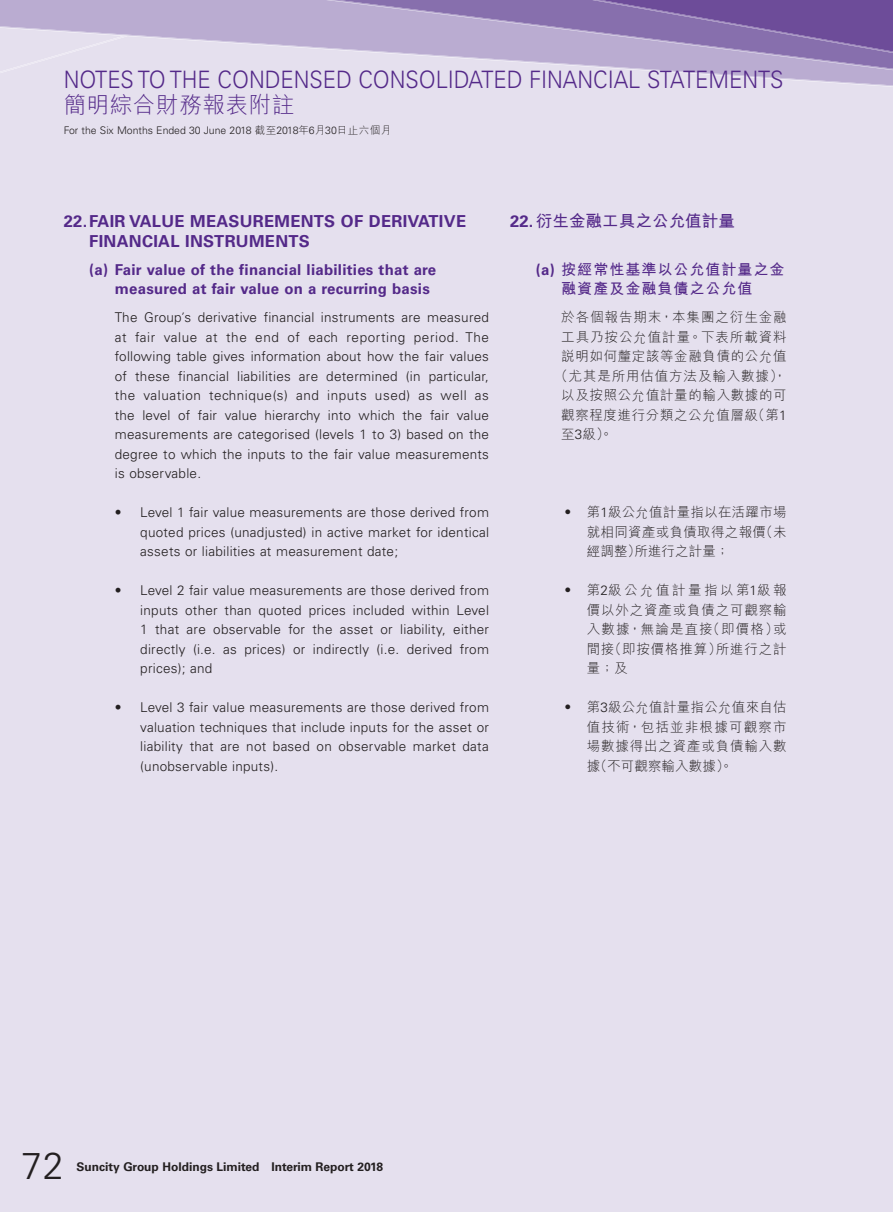
<style>
.page{position:relative;width:893px;height:1212px;background:#e5e0ee}
.page>*{position:absolute;margin:0;border:0;box-sizing:border-box;transform-origin:0 0}
.t1{font:300 37.5px "Univers LT Std";color:#231f20}
.t2{font:300 24px "Univers LT Std";color:#542989;scale:.91 1}
.t3{font:22.5px "M Hei HK Light E Ten B5 H";letter-spacing:.03em;color:#542989}
.t4{font:700 16.5px/19.5px "Univers LT Std";letter-spacing:.02em;color:#542989}
.t5{font:16.5px "M Hei HK Bold E Ten B5 H";letter-spacing:.005em;color:#542989}
.t6{font:700 15px/19.5px "Univers LT Std";letter-spacing:.02em;color:#542989}
.t7{font:15px/19.5px "M Hei HK Bold E Ten B5 H";letter-spacing:.07em;color:#542989;text-align:center}
.t8{font:300 13.5px/19.5px "Univers LT Std";letter-spacing:.02em;color:#231f20;text-align:justify}
.t9{font:13.5px/19.5px "M Hei HK Light E Ten B5 H";letter-spacing:.06em;color:#231f20;text-align:justify}
.t10{font:700 12px "Univers LT Std";color:#231f20}
.t11{font:300 10.5px "Univers LT Std";color:#231f20}
.s1{font-family:"M Hei HK Light E Ten B5 H";font-weight:400}
.s2{font-family:"Lithos Pro"}
.s3{font-family:"Univers LT Std";font-weight:700}
.s4{font-family:"Univers LT Std";font-weight:300}
</style>
<div class="page">
<svg style="left:0;top:0;width:893px;height:87px"></svg>
<svg style="left:472px;top:0;width:421px;height:53px;background:#8b73af"></svg>
<h2 class="t2" style="left:64px;top:70px;width:792px">NOTES TO THE CONDENSED CONSOLIDATED FINANCIAL STATEMENTS</h2>
<h3 class="t3" style="left:64px;top:97px;width:232px">簡明綜合財務報表附註</h3>
<p class="t11" style="left:64px;top:126px;width:329px">For the Six Months Ended 30 June 2018 <span class="s1">截至</span>2018<span class="s1">年</span>6<span class="s1">月</span>30<span class="s1">日止六個月</span></p>
<p class="t4" style="left:89px;top:213px;width:378px;text-indent:-26px">22. FAIR VALUE MEASUREMENTS OF DERIVATIVE<br>FINANCIAL INSTRUMENTS</p>
<p class="t6" style="left:115px;top:261px;width:323px;text-indent:-26px">(a) Fair value of the financial liabilities that are measured at fair value on a recurring basis</p>
<p class="t8" style="left:115px;top:309px;width:376px">The Group<span class="s2">’</span>s derivative financial instruments are measured at fair value at the end of each reporting period. The following table gives information about how the fair values of these financial liabilities are determined (in particular, the valuation technique(s) and inputs used) as well as the level of fair value hierarchy into which the fair value measurements are categorised (levels 1 to 3) based on the degree to which the inputs to the fair value measurements is observable.</p>
<p class="t8" style="left:140px;top:504px;width:350px;text-indent:-26px">• Level 1 fair value measurements are those derived from quoted prices (unadjusted) in active market for identical assets or liabilities at measurement date;</p>
<p class="t8" style="left:140px;top:582px;width:350px;text-indent:-26px">• Level 2 fair value measurements are those derived from inputs other than quoted prices included within Level 1 that are observable for the asset or liability, either directly (i.e. as prices) or indirectly (i.e. derived from prices); and</p>
<p class="t8" style="left:140px;top:699px;width:350px;text-indent:-26px">• Level 3 fair value measurements are those derived from valuation techniques that include inputs for the asset or liability that are not based on observable market data (unobservable inputs).</p>
<p class="t5" style="left:510px;top:215px;width:226px"><span class="s3">22.</span> 衍生金融工具之公允值計量</p>
<p class="t7" style="left:536px;top:261px;width:250px"><span class="s3">(a)</span> 按經常性基準以公允值計量之金融資產及金融負債之公允值</p>
<p class="t9" style="left:561px;top:309px;width:227px">於各個報告期末，本集團之衍生金融</p>
<p class="t9" style="left:561px;top:329px;width:227px">工具乃按公允值計量。下表所載資料</p>
<p class="t9" style="left:561px;top:348px;width:227px">說明如何釐定該等金融負債的公允值</p>
<p class="t9" style="left:555px;top:368px;width:234px">（尤其是所用估值方法及輸入數據），</p>
<p class="t9" style="left:561px;top:387px;width:227px">以及按照公允值計量的輸入數據的可</p>
<p class="t9" style="left:561px;top:407px;width:227px">觀察程度進行分類之公允值層級（第<span class="s4">1</span></p>
<p class="t9" style="left:561px;top:426px;width:53px">至<span class="s4">3</span>級）。</p>
<p class="t9" style="left:587px;top:504px;width:201px;text-indent:-26px">‧ 第<span class="s4">1</span>級公允值計量指以在活躍市場就相同資產或負債取得之報價（未經調整）所進行之計量；</p>
<p class="t9" style="left:587px;top:582px;width:201px;text-indent:-26px">‧ 第<span class="s4">2</span>級公允值計量指以第<span class="s4">1</span>級報價以外之資產或負債之可觀察輸入數據，無論是直接（即價格）或間接（即按價格推算）所進行之計量；及</p>
<p class="t9" style="left:587px;top:699px;width:201px;text-indent:-26px">‧ 第<span class="s4">3</span>級公允值計量指公允值來自估值技術，包括並非根據可觀察市場數據得出之資產或負債輸入數據（不可觀察輸入數據）。</p>
<h1 class="t1" style="left:21px;top:1151px;width:44px">72</h1>
<p class="t10" style="left:77px;top:1161px;width:308px">Suncity Group Holdings Limited Interim Report 2018</p>
</div>
